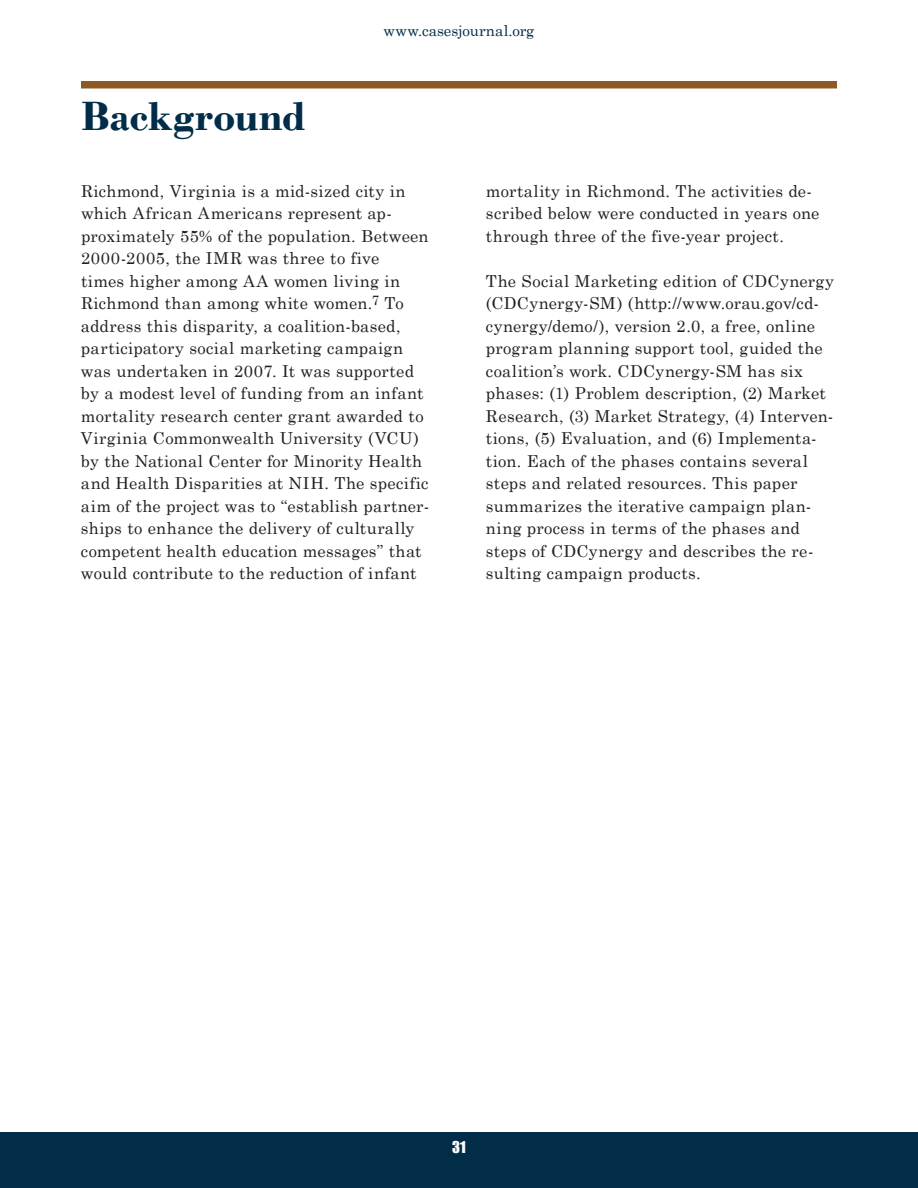
<style>
.page{position:relative;width:918px;height:1188px;background:#fff}
.page>*{position:absolute;margin:0;border:0;box-sizing:border-box;transform-origin:0 0}
.t1{font:700 42px "Bodoni";color:#012d48}
.t2{font:16.5px/22.5px "Century Schoolbook";letter-spacing:.015em;color:#231f20}
.t3{font:15px "Century Schoolbook";color:#012d48}
.t4{font:15px "Impact";color:#fff}
</style>
<div class="page">
<div style="left:0;top:1133px;width:918px;height:55px;background:#012d48"></div>
<div style="left:81px;top:81px;width:756px;height:7px;background:#8e5a23"></div>
<h1 class="t1" style="left:81px;top:92px;width:226px">Background</h1>
<p class="t3" style="left:384px;top:18px;width:152px">www.casesjournal.org</p>
<p class="t2" style="left:81px;top:178px;width:350px">Richmond, Virginia is a mid-sized city in which African Americans represent ap&shy;proximately 55% of the population. Between 2000-2005, the IMR was three to five<br>times higher among AA women living in Richmond than among white women.<sup>7</sup> To address this disparity, a coalition-based, participatory social marketing campaign was undertaken in 2007. It was supported by a modest level of funding from an infant mortality research center grant awarded to Virginia Commonwealth University (VCU) by the National Center for Minority Health and Health Disparities at NIH. The specific aim of the project was to “establish partner&shy;ships to enhance the delivery of culturally competent health education messages” that would contribute to the reduction of infant</p>
<p class="t2" style="left:486px;top:178px;width:335px">mortality in Richmond. The activities de&shy;scribed below were conducted in years one through three of the five-year project.</p>
<p class="t2" style="left:486px;top:268px;width:350px">The Social Marketing edition of CDCynergy (CDCynergy-SM) (http://www.orau.gov/cd&shy;cynergy/demo/), version 2.0, a free, online program planning support tool, guided the coalition’s work. CDCynergy-SM has six phases: (1) Problem description, (2) Market Research, (3) Market Strategy, (4) Interven&shy;tions, (5) Evaluation, and (6) Implementa&shy;tion. Each of the phases contains several steps and related resources. This paper summarizes the iterative campaign plan&shy;ning process in terms of the phases and steps of CDCynergy and describes the re&shy;sulting campaign products.</p>
<p class="t4" style="left:452px;top:1136px;width:15px">31</p>
</div>
